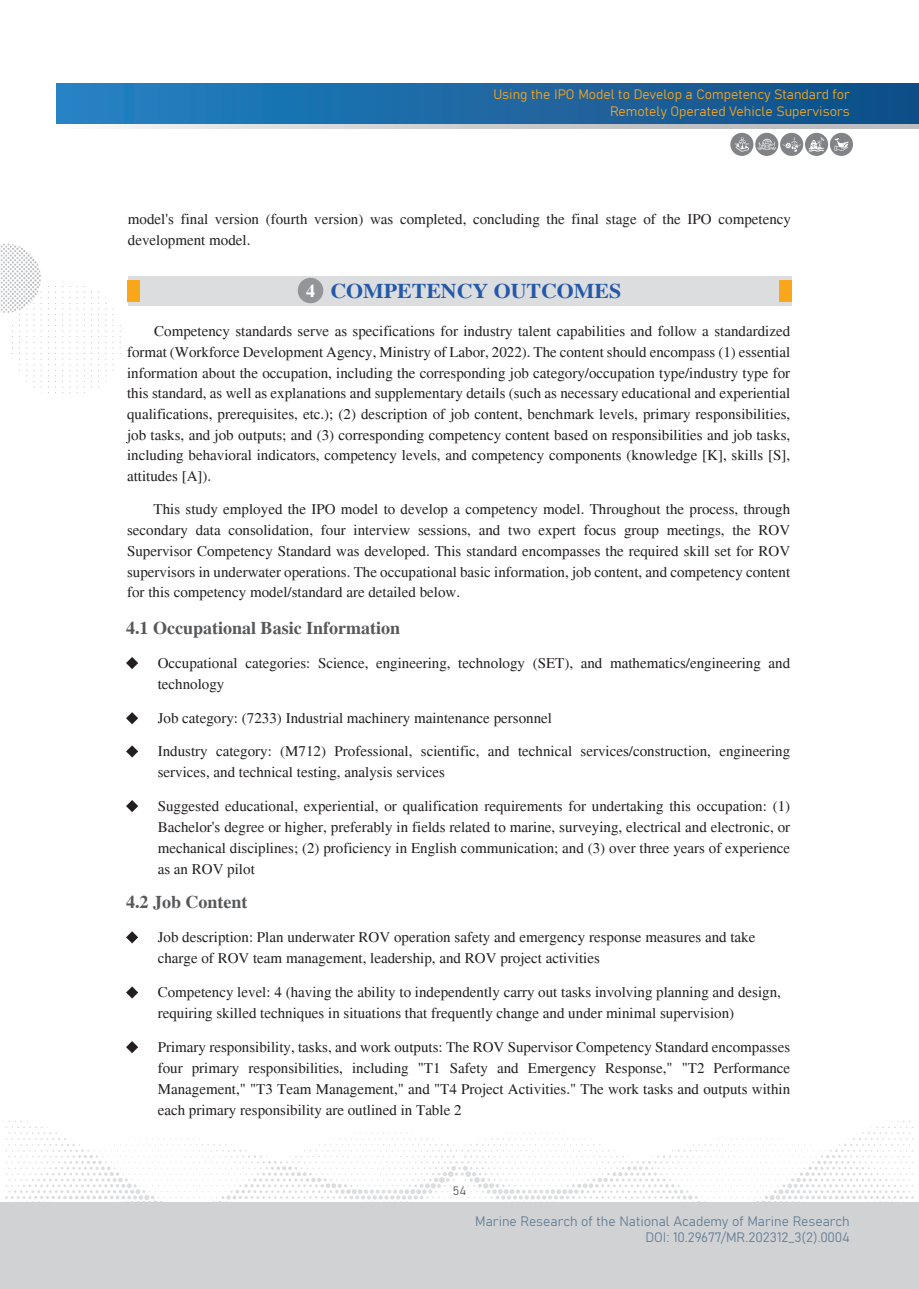
<style>
.page{position:relative;width:919px;height:1289px;background:#fff}
.page>*{position:absolute;margin:0;border:0;box-sizing:border-box;transform-origin:0 0}
.t1{font:700 21px "Times";color:#2459a8;scale:1.04 1}
.t2{font:700 18px "Times";color:#57585a}
.t3{font:15px/20.7px "Times";color:#231f20}
.t4{font:13.5px/16.2px "Bahnschrift";color:#637e95;text-align:right}
.t5{font:13.5px/16.2px "Bahnschrift";color:#f9a61b;text-align:right}
.t6{font:12px "Bahnschrift";color:#57585a}
.s1{font-size:18px;color:#fff}
</style>
<div class="page">
<svg style="left:3px;top:1120px;width:913px;height:82px"></svg>
<svg style="left:112px;top:308px;width:1px;height:63px"></svg>
<svg style="left:105px;top:297px;width:1px;height:85px"></svg>
<svg style="left:98px;top:291px;width:1px;height:96px"></svg>
<svg style="left:91px;top:291px;width:1px;height:96px"></svg>
<svg style="left:84px;top:286px;width:1px;height:107px"></svg>
<svg style="left:77px;top:286px;width:1px;height:107px"></svg>
<svg style="left:69px;top:281px;width:1px;height:117px"></svg>
<svg style="left:62px;top:281px;width:1px;height:117px"></svg>
<svg style="left:55px;top:286px;width:1px;height:107px"></svg>
<svg style="left:48px;top:286px;width:1px;height:107px"></svg>
<svg style="left:0;top:244px;width:42px;height:149px"></svg>
<div style="left:0;top:1202px;width:918px;height:86px;background:#d1d2d4"></div>
<svg style="left:110px;top:124px;width:808px;height:4px;background:#cecfd1"></svg>
<div style="left:56px;top:83px;width:862px;height:41px;background:linear-gradient(to right,#2582c3,#114e85)"></div>
<div style="left:730px;top:133px;width:23px;height:23px;background:#818386;border-radius:50%"></div>
<svg style="left:735px;top:137px;width:14px;height:14px"></svg>
<div style="left:755px;top:133px;width:23px;height:23px;background:#818386;border-radius:50%"></div>
<svg style="left:757px;top:139px;width:19px;height:11px"></svg>
<div style="left:829px;top:133px;width:23px;height:23px;background:#818386;border-radius:50%"></div>
<svg style="left:834px;top:138px;width:14px;height:13px"></svg>
<div style="left:780px;top:133px;width:23px;height:23px;background:#818386;border-radius:50%"></div>
<svg style="left:782px;top:137px;width:18px;height:15px"></svg>
<svg style="left:805px;top:133px;width:23px;height:23px"></svg>
<svg style="left:808px;top:137px;width:16px;height:14px"></svg>
<div style="left:128px;top:276px;width:663px;height:29px;background:#dcdddf"></div>
<div style="left:128px;top:280px;width:12px;height:21px;background:#f9a61b"></div>
<div style="left:778px;top:280px;width:13px;height:21px;background:#f9a61b"></div>
<svg style="left:297px;top:277px;width:27px;height:27px"></svg>
<svg style="left:126px;top:657px;width:12px;height:12px"></svg>
<svg style="left:126px;top:745px;width:12px;height:12px"></svg>
<svg style="left:126px;top:800px;width:12px;height:12px"></svg>
<svg style="left:126px;top:712px;width:12px;height:12px"></svg>
<svg style="left:126px;top:931px;width:12px;height:12px"></svg>
<svg style="left:126px;top:986px;width:12px;height:12px"></svg>
<svg style="left:126px;top:1041px;width:12px;height:12px"></svg>
<p class="t5" style="left:493px;top:86px;width:358px">Using the IPO Model to Develop a Competency Standard for<br>Remotely Operated Vehicle Supervisors</p>
<p class="t3" style="left:128px;top:209px;width:664px">model's final version (fourth version) was completed, concluding the final stage of the IPO competency development model.</p>
<h1 class="t1" style="left:306px;top:279px;width:304px"><span class="s1">4</span> COMPETENCY OUTCOMES</h1>
<p class="t3" style="left:127px;top:321px;width:664px;text-align:justify;text-indent:27px">Competency standards serve as specifications for industry talent capabilities and follow a standardized format (Workforce Development Agency, Ministry of Labor, 2022). The content should encompass (1) essential information about the occupation, including the corresponding job category/occupation type/industry type for this standard, as well as explanations and supplementary details (such as necessary educational and experiential qualifications, prerequisites, etc.); (2) description of job content, benchmark levels, primary responsibilities, job tasks, and job outputs; and (3) corresponding competency content based on responsibilities and job tasks, including behavioral indicators, competency levels, and competency components (knowledge [K], skills [S], attitudes [A]).</p>
<p class="t3" style="left:127px;top:499px;width:664px;text-align:justify;text-indent:26px">This study employed the IPO model to develop a competency model. Throughout the process, through secondary data consolidation, four interview sessions, and two expert focus group meetings, the ROV Supervisor Competency Standard was developed. This standard encompasses the required skill set for ROV supervisors in underwater operations. The occupational basic information, job content, and competency content for this competency model/standard are detailed below.</p>
<p class="t2" style="left:126px;top:617px;width:276px">4.1 Occupational Basic Information</p>
<p class="t3" style="left:158px;top:652px;width:634px">Occupational categories: Science, engineering, technology (SET), and mathematics/engineering and technology</p>
<p class="t3" style="left:158px;top:707px;width:396px">Job category: (7233) Industrial machinery maintenance personnel</p>
<p class="t3" style="left:158px;top:740px;width:634px">Industry category: (M712) Professional, scientific, and technical services/construction, engineering services, and technical testing, analysis services</p>
<p class="t3" style="left:158px;top:795px;width:634px;text-align:justify">Suggested educational, experiential, or qualification requirements for undertaking this occupation: (1)<br>Bachelor's degree or higher, preferably in fields related to marine, surveying, electrical and electronic, or mechanical disciplines; (2) proficiency in English communication; and (3) over three years of experience as an ROV pilot</p>
<p class="t2" style="left:126px;top:891px;width:123px">4.2 Job Content</p>
<p class="t3" style="left:158px;top:926px;width:599px">Job description: Plan underwater ROV operation safety and emergency response measures and take charge of ROV team management, leadership, and ROV project activities</p>
<p class="t3" style="left:158px;top:981px;width:624px">Competency level: 4 (having the ability to independently carry out tasks involving planning and design, requiring skilled techniques in situations that frequently change and under minimal supervision)</p>
<p class="t3" style="left:158px;top:1036px;width:634px;text-align:justify">Primary responsibility, tasks, and work outputs: The ROV Supervisor Competency Standard encompasses four primary responsibilities, including "T1 Safety and Emergency Response," "T2 Performance Management," "T3 Team Management," and "T4 Project Activities." The work tasks and outputs within each primary responsibility are outlined in Table 2</p>
<p class="t6" style="left:453px;top:1181px;width:15px">54</p>
<p class="t4" style="left:475px;top:1212px;width:376px">Marine Research of the National Academy of Marine Research<br>DOI: 10.29677/MR.202312_3(2).0004</p>
</div>
